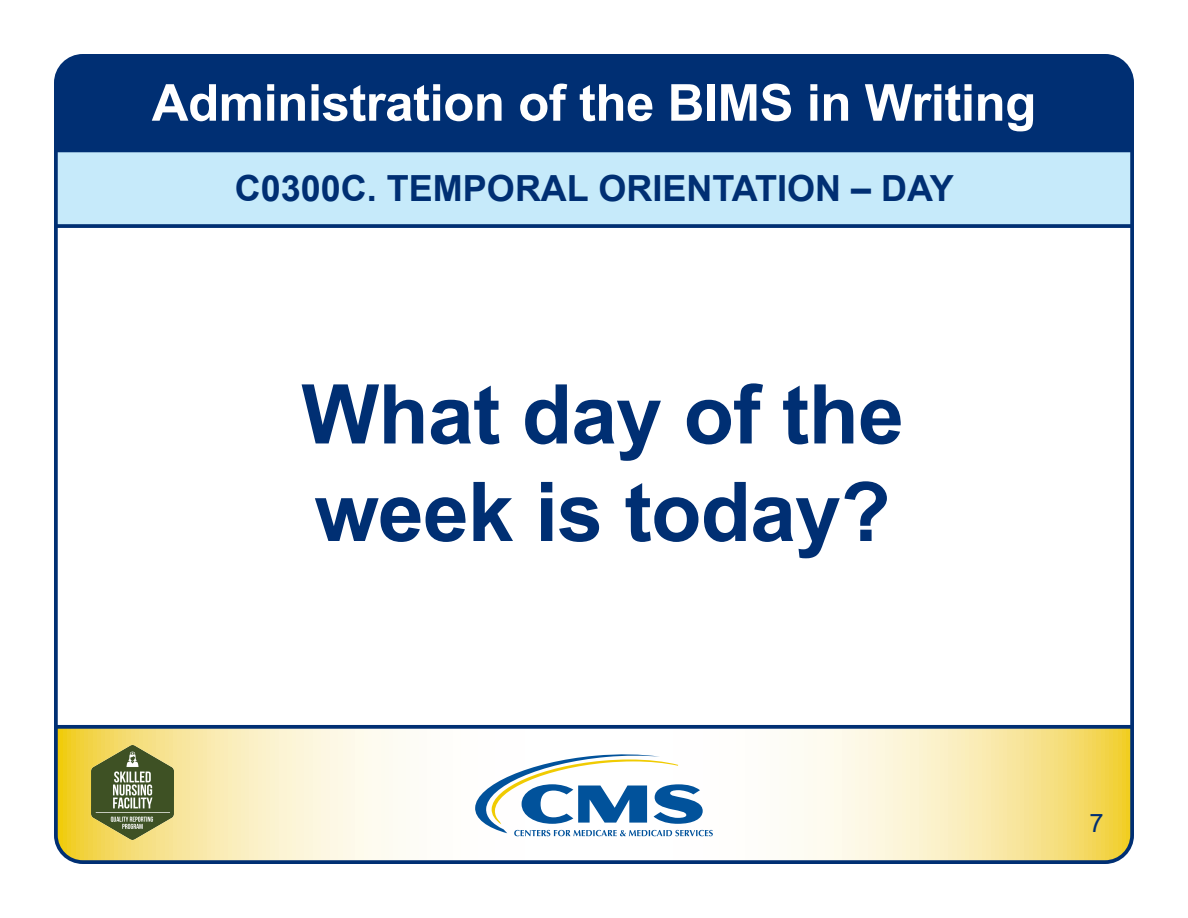
<style>
.page{position:relative;width:1188px;height:918px;background:#fff}
.page>*{position:absolute;margin:0;border:0;box-sizing:border-box;transform-origin:0 0}
.t1{font:700 82.5px/97.5px "Arial";letter-spacing:-.01em;color:#002f73}
.t2{font:700 51px "Arial";letter-spacing:-.01em;color:#fff}
.t3{font:700 36px "Arial";color:#002f73}
.t4{font:25.5px "Arial";color:#002f73}
</style>
<div class="page">
<div style="left:56px;top:56px;width:1076px;height:94px;background:#002f73"></div>
<div style="left:56px;top:150px;width:1076px;height:76px;background:#c6eafa"></div>
<svg style="left:59px;top:729px;width:1070px;height:130px"></svg>
<hr style="left:56px;top:148px;width:1076px;height:4px;background:#002f73">
<svg style="left:59px;top:224px;width:1070px;height:4px;background:#0c3a7b"></svg>
<svg style="left:59px;top:725px;width:1070px;height:4px;background:#113c79"></svg>
<svg style="left:475px;top:754px;width:238px;height:82px"></svg>
<div style="left:54px;top:54px;width:1080px;height:810px;border:4px solid #002f73;border-radius:27px"></div>
<img style="left:91px;top:745px;width:83px;height:94px">
<p class="t2" style="left:152px;top:74px;width:886px">Administration of the BIMS in Writing</p>
<h2 class="t3" style="left:235px;top:168px;width:720px">C0300C. TEMPORAL ORIENTATION – DAY</h2>
<p class="t1" style="left:301px;top:366px;width:604px">What day of the week is today?</p>
<p class="t4" style="left:1089px;top:805px;width:16px">7</p>
</div>
